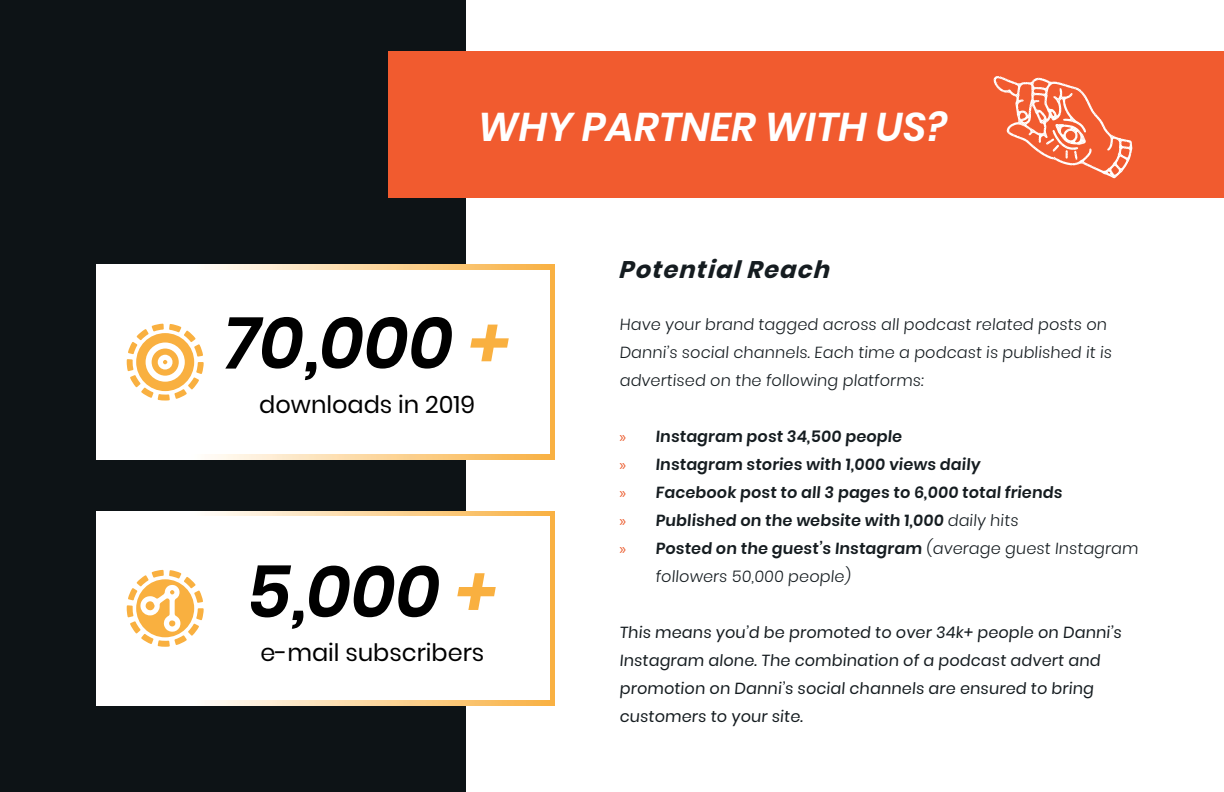
<style>
.page{position:relative;width:1224px;height:792px;background:#fff}
.page>*{position:absolute;margin:0;border:0;box-sizing:border-box;transform-origin:0 0}
.t1{font:italic 600 72px "Poppins";color:#000}
.t2{font:italic 600 40px "Poppins";color:#fff}
.t3{font:24px "Poppins";color:#000}
.t4{font:italic 700 24px "Poppins";color:#151c20}
.t5{font:600 16px "Poppins";color:#151c20}
.t6{font:16px/28px "Poppins";color:#151c20}
.t7{font:300 16px/28px "Poppins";color:#151c20}
.s1{color:#f9b040}
.s2{font-family:"Myriad Pro";font-weight:400;color:#eb5829}
.s3{font-weight:300}
</style>
<div class="page">
<div style="left:0;top:0;width:466px;height:792px;background:#0d1316"></div>
<div style="left:96px;top:511px;width:458px;height:195px;background:linear-gradient(to right,#fff,#f9b44a)"></div>
<div style="left:101px;top:517px;width:449px;height:183px;background:#fff"></div>
<svg style="left:127px;top:570px;width:77px;height:77px"></svg>
<div style="left:96px;top:265px;width:458px;height:194px;background:linear-gradient(to right,#fff,#f9b44a)"></div>
<div style="left:101px;top:270px;width:449px;height:184px;background:#fff"></div>
<svg style="left:127px;top:324px;width:77px;height:77px"></svg>
<div style="left:389px;top:51px;width:835px;height:147px;background:#f15b2f"></div>
<svg style="left:994px;top:76px;width:138px;height:102px"></svg>
<h2 class="t2" style="left:478px;top:104px;width:471px">WHY PARTNER WITH US?</h2>
<h1 class="t1" style="left:224px;top:302px;width:287px">70,000 <span class="s1">+</span></h1>
<h3 class="t3" style="left:259px;top:391px;width:217px">downloads in 2019</h3>
<h1 class="t1" style="left:248px;top:550px;width:250px">5,000 <span class="s1">+</span></h1>
<h3 class="t3" style="left:261px;top:639px;width:225px">e-mail subscribers</h3>
<h3 class="t4" style="left:619px;top:256px;width:215px">Potential Reach</h3>
<p class="t7" style="left:619px;top:311px;width:496px">Have your brand tagged across all podcast related posts on<br>Danni’s social channels. Each time a podcast is published it is advertised on the following platforms:</p>
<p class="t5" style="left:619px;top:427px;width:286px"><span class="s2">»</span> Instagram post 34,500 people</p>
<p class="t5" style="left:619px;top:455px;width:365px"><span class="s2">»</span> Instagram stories with 1,000 views daily</p>
<p class="t5" style="left:619px;top:483px;width:447px"><span class="s2">»</span> Facebook post to all 3 pages to 6,000 total friends</p>
<p class="t5" style="left:619px;top:511px;width:402px"><span class="s2">»</span> Published on the website with 1,000 <span class="s3">daily hits</span></p>
<p class="t5" style="left:619px;top:539px;width:523px"><span class="s2">»</span> Posted on the guest’s Instagram <span class="s3">(average guest Instagram</span></p>
<p class="t7" style="left:655px;top:563px;width:199px">followers 50,000 people)</p>
<p class="t6" style="left:619px;top:619px;width:506px">This means you’d be promoted to over 34k+ people on Danni’s Instagram alone. The combination of a podcast advert and promotion on Danni’s social channels are ensured to bring customers to your site.</p>
</div>
